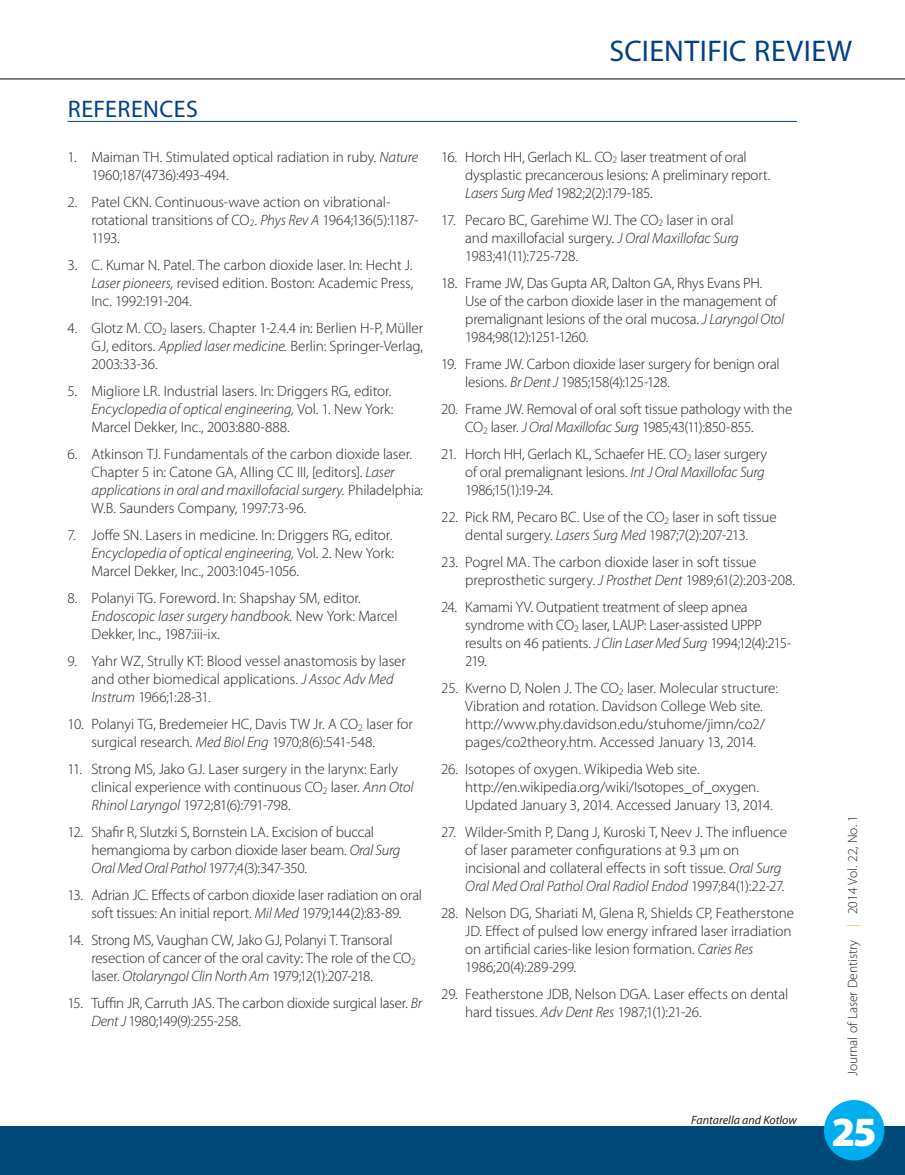
<style>
.page{position:relative;width:905px;height:1175px;background:#fff}
.page>*{position:absolute;margin:0;border:0;box-sizing:border-box;transform-origin:0 0}
.t1{font:900 41.7px "Myriad Pro";color:#fff}
.catagory_-_blue{font:30px "Myriad Pro";letter-spacing:.01em;color:#023f88}
.Article_Title{font:24px "Myriad Pro";letter-spacing:.015em;color:#023f88}
.References{font:300 15px/18px "Myriad Pro";letter-spacing:-.01em;color:#231f20}
.t2{font:300 13.5px "Myriad Pro";color:#231f20}
.t3{font:italic 12px "Myriad Pro";color:#231f20}
.s1{font-style:italic}
.s2{color:#e4af0f}
</style>
<div class="page">
<div style="left:0;top:1126px;width:904px;height:48px;background:#004a7a"></div>
<div style="left:824px;top:1100px;width:60px;height:60px;background:#00aeef;border-radius:50%"></div>
<hr style="left:0;top:78px;width:904px;height:1px;background:#231f20">
<hr style="left:68px;top:121px;width:728px;height:1px;background:#023f88">
<p class="Article_Title" style="left:68px;top:96px;width:132px">REFERENCES</p>
<p class="References" style="left:92px;top:148px;width:328px;text-indent:-24px">1. Maiman TH. Stimulated optical radiation in ruby. <span class="s1">Nature<br></span>1960;187(4736):493-494.</p>
<p class="References" style="left:92px;top:193px;width:328px;text-indent:-24px">2. Patel CKN. Continuous-wave action on vibrational&shy;rotational transitions of CO<sub>2</sub>. <span class="s1">Phys Rev A</span> 1964;136(5):1187-<br>1193.</p>
<p class="References" style="left:92px;top:256px;width:323px;text-align:justify;text-indent:-24px">3. C. Kumar N. Patel. The carbon dioxide laser. In: Hecht J.<br><span class="s1">Laser pioneers,</span> revised edition. Boston: Academic Press, Inc. 1992:191-204.</p>
<p class="References" style="left:92px;top:319px;width:333px;text-align:justify;text-indent:-24px">4. Glotz M. CO<sub>2</sub> lasers. Chapter 1-2.4.4 in: Berlien H-P, Müller GJ, editors. <span class="s1">Applied laser medicine.</span> Berlin: Springer-Verlag, 2003:33-36.</p>
<p class="References" style="left:92px;top:382px;width:303px;text-indent:-24px">5. Migliore LR. Industrial lasers. In: Driggers RG, editor.<br><span class="s1">Encyclopedia of optical engineering,</span> Vol. 1. New York:<br>Marcel Dekker, Inc., 2003:880-888.</p>
<p class="References" style="left:92px;top:445px;width:333px;text-indent:-24px">6. Atkinson TJ. Fundamentals of the carbon dioxide laser.<br>Chapter 5 in: Catone GA, Alling CC III, [editors]. <span class="s1">Laser applications in oral and maxillofacial surgery.</span> Philadelphia:<br>W.B. Saunders Company, 1997:73-96.</p>
<p class="References" style="left:92px;top:526px;width:304px;text-indent:-24px">7. Joffe SN. Lasers in medicine. In: Driggers RG, editor.<br><span class="s1">Encyclopedia of optical engineering,</span> Vol. 2. New York:<br>Marcel Dekker, Inc., 2003:1045-1056.</p>
<p class="References" style="left:92px;top:589px;width:308px;text-indent:-24px">8. Polanyi TG. Foreword. In: Shapshay SM, editor.<br><span class="s1">Endoscopic laser surgery handbook.</span> New York: Marcel<br>Dekker, Inc., 1987:iii-ix.</p>
<p class="References" style="left:92px;top:652px;width:316px;text-indent:-24px">9. Yahr WZ, Strully KT: Blood vessel anastomosis by laser and other biomedical applications. <span class="s1">J Assoc Adv Med<br>Instrum</span> 1966;1:28-31.</p>
<p class="References" style="left:92px;top:715px;width:323px;text-indent:-24px">10. Polanyi TG, Bredemeier HC, Davis TW Jr. A CO<sub>2</sub> laser for surgical research. <span class="s1">Med Biol Eng</span> 1970;8(6):541-548.</p>
<p class="References" style="left:92px;top:760px;width:323px;text-indent:-24px">11. Strong MS, Jako GJ. Laser surgery in the larynx: Early clinical experience with continuous CO<sub>2</sub> laser. <span class="s1">Ann Otol<br>Rhinol Laryngol</span> 1972;81(6):791-798.</p>
<p class="References" style="left:92px;top:823px;width:310px;text-indent:-24px">12. Shafir R, Slutzki S, Bornstein LA. Excision of buccal hemangioma by carbon dioxide laser beam. <span class="s1">Oral Surg<br>Oral Med Oral Pathol</span> 1977;4(3):347-350.</p>
<p class="References" style="left:68px;top:886px;width:356px;text-align:center">13. Adrian JC. Effects of carbon dioxide laser radiation on oral soft tissues: An initial report. <span class="s1">Mil Med</span> 1979;144(2):83-89.</p>
<p class="References" style="left:92px;top:931px;width:326px;text-indent:-24px">14. Strong MS, Vaughan CW, Jako GJ, Polanyi T. Transoral resection of cancer of the oral cavity: The role of the CO<sub>2 </sub>laser. <span class="s1">Otolaryngol Clin North Am</span> 1979;12(1):207-218.</p>
<p class="References" style="left:92px;top:994px;width:332px;text-indent:-24px">15. Tuffin JR, Carruth JAS. The carbon dioxide surgical laser. <span class="s1">Br<br>Dent J</span> 1980;149(9):255-258.</p>
<p class="catagory_-_blue" style="left:609px;top:35px;width:244px">SCIENTIFIC REVIEW</p>
<p class="References" style="left:465px;top:148px;width:306px;text-indent:-24px">16. Horch HH, Gerlach KL. CO<sub>2</sub> laser treatment of oral dysplastic precancerous lesions: A preliminary report.<br><span class="s1">Lasers Surg Med</span> 1982;2(2):179-185.</p>
<p class="References" style="left:465px;top:211px;width:275px;text-indent:-24px">17. Pecaro BC, Garehime WJ. The CO<sub>2</sub> laser in oral and maxillofacial surgery. <span class="s1">J Oral Maxillofac Surg<br></span>1983;41(11):725-728.</p>
<p class="References" style="left:465px;top:274px;width:320px;text-indent:-24px">18. Frame JW, Das Gupta AR, Dalton GA, Rhys Evans PH.<br>Use of the carbon dioxide laser in the management of premalignant lesions of the oral mucosa. <span class="s1">J Laryngol Otol </span>1984;98(12):1251-1260.</p>
<p class="References" style="left:465px;top:355px;width:316px;text-indent:-24px">19. Frame JW. Carbon dioxide laser surgery for benign oral lesions. <span class="s1">Br Dent J</span> 1985;158(4):125-128.</p>
<p class="References" style="left:465px;top:400px;width:328px;text-indent:-24px">20. Frame JW. Removal of oral soft tissue pathology with the<br>CO<sub>2</sub> laser. <span class="s1">J Oral Maxillofac Surg</span> 1985;43(11):850-855.</p>
<p class="References" style="left:465px;top:445px;width:303px;text-indent:-24px">21. Horch HH, Gerlach KL, Schaefer HE. CO<sub>2</sub> laser surgery of oral premalignant lesions. <span class="s1">Int J Oral Maxillofac Surg<br></span>1986;15(1):19-24.</p>
<p class="References" style="left:441px;top:508px;width:337px;text-align:center">22. Pick RM, Pecaro BC. Use of the CO<sub>2</sub> laser in soft tissue dental surgery. <span class="s1">Lasers Surg Med</span> 1987;7(2):207-213.</p>
<p class="References" style="left:465px;top:553px;width:331px;text-indent:-24px">23. Pogrel MA. The carbon dioxide laser in soft tissue preprosthetic surgery. <span class="s1">J Prosthet Dent</span> 1989;61(2):203-208.</p>
<p class="References" style="left:465px;top:598px;width:328px;text-indent:-24px">24. Kamami YV. Outpatient treatment of sleep apnea syndrome with CO<sub>2</sub> laser, LAUP: Laser-assisted UPPP results on 46 patients. <span class="s1">J Clin Laser Med Surg</span> 1994;12(4):215- 219.</p>
<p class="References" style="left:465px;top:679px;width:314px;text-indent:-24px">25. Kverno D, Nolen J. The CO<sub>2</sub> laser. Molecular structure:<br>Vibration and rotation. Davidson College Web site. http://www.phy.davidson.edu/stuhome/jimn/co2/ pages/co2theory.htm. Accessed January 13, 2014.</p>
<p class="References" style="left:465px;top:760px;width:309px;text-indent:-24px">26. Isotopes of oxygen. Wikipedia Web site. http://en.wikipedia.org/wiki/Isotopes_of_oxygen.<br>Updated January 3, 2014. Accessed January 13, 2014.</p>
<p class="References" style="left:465px;top:823px;width:323px;text-indent:-24px">27. Wilder-Smith P, Dang J, Kuroski T, Neev J. The influence of laser parameter configurations at 9.3 µm on incisional and collateral effects in soft tissue. <span class="s1">Oral Surg Oral Med Oral Pathol Oral Radiol Endod</span> 1997;84(1):22-27.</p>
<p class="References" style="left:465px;top:904px;width:330px;text-indent:-24px">28. Nelson DG, Shariati M, Glena R, Shields CP, Featherstone JD. Effect of pulsed low energy infrared laser irradiation on artificial caries-like lesion formation. <span class="s1">Caries Res </span>1986;20(4):289-299.</p>
<p class="References" style="left:465px;top:985px;width:324px;text-indent:-24px">29. Featherstone JDB, Nelson DGA. Laser effects on dental hard tissues. <span class="s1">Adv Dent Res</span> 1987;1(1):21-26.</p>
<p class="t3" style="left:691px;top:1113px;width:107px">Fantarella and Kotlow</p>
<p class="t2" style="left:845px;top:1076px;width:262px;rotate:-90deg">Journal of Laser Dentistry <span class="s2">|</span> 2014 Vol. 22, No. 1</p>
<p class="t1" style="left:831px;top:1108px;width:47px">25</p>
</div>
